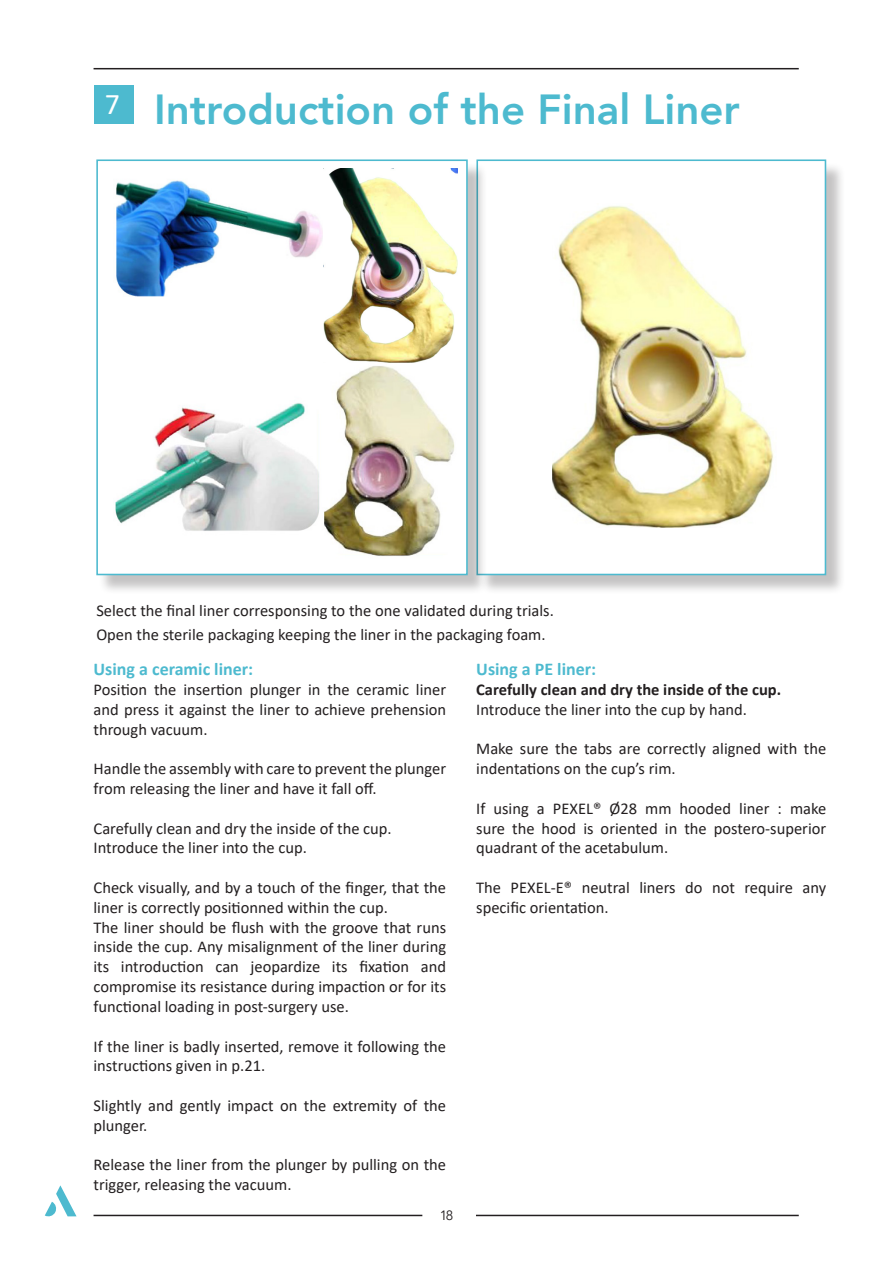
<style>
.page{position:relative;width:893px;height:1263px;background:#fff}
.page>*{position:absolute;margin:0;border:0;box-sizing:border-box;transform-origin:0 0}
.Titre_Surgical_Technique{font:800 42px "Avenir";color:#4dbacf}
.t1{font:30px "Calibri";color:#fff}
.t2{font:700 18px "Calibri";color:#4dbacf}
.t3{font:16.5px/19.8px "Calibri";color:#231f20}
.t4{font:700 16.5px "Calibri";color:#231f20}
.t5{font:13.5px "Avenir";color:#231f20}
</style>
<div class="page">
<svg style="left:45px;top:1185px;width:32px;height:32px"></svg>
<hr style="left:94px;top:68px;width:705px;height:1px;background:#231f20">
<hr style="left:94px;top:1215px;width:328px;height:1px;background:#231f20">
<hr style="left:476px;top:1215px;width:323px;height:1px;background:#231f20">
<div style="left:479px;top:162px;width:367px;height:433px;background:#231f20;opacity:.27"></div>
<div style="left:476px;top:159px;width:350px;height:416px;background:#fff;border:2px solid #4dbacf"></div>
<div style="left:99px;top:162px;width:388px;height:433px;background:#231f20;opacity:.27"></div>
<div style="left:96px;top:159px;width:372px;height:416px;background:#fff;border:2px solid #4dbacf"></div>
<div style="left:94px;top:85px;width:39px;height:39px;background:#4dbacf"></div>
<img style="left:116px;top:180px;width:207px;height:117px">
<img style="left:323px;top:169px;width:135px;height:194px">
<img style="left:115px;top:366px;width:340px;height:190px">
<img style="left:553px;top:206px;width:221px;height:321px">
<p class="t1" style="left:105px;top:83px;width:17px">7</p>
<p class="Titre_Surgical_Technique" style="left:154px;top:76px;width:587px">Introduction of the Final Liner</p>
<p class="t3" style="left:96px;top:600px;width:459px">Select the final liner corresponsing to the one validated during trials.</p>
<p class="t3" style="left:96px;top:624px;width:451px">Open the sterile packaging keeping the liner in the packaging foam.</p>
<p class="t2" style="left:94px;top:656px;width:161px">Using a ceramic liner:</p>
<p class="t3" style="left:94px;top:679px;width:354px;text-align:justify">Position the insertion plunger in the ceramic liner and press it against the liner to achieve prehension through vacuum.</p>
<p class="t3" style="left:94px;top:758px;width:354px">Handle the assembly with care to prevent the plunger from releasing the liner and have it fall off.</p>
<p class="t3" style="left:94px;top:818px;width:300px">Carefully clean and dry the inside of the cup.</p>
<p class="t3" style="left:94px;top:838px;width:215px">Introduce the liner into the cup.</p>
<p class="t3" style="left:94px;top:877px;width:354px">Check visually, and by a touch of the finger, that the liner is correctly positionned within the cup.</p>
<p class="t3" style="left:94px;top:917px;width:354px;text-align:justify">The liner should be flush with the groove that runs inside the cup. Any misalignment of the liner during its introduction can jeopardize its fixation and compromise its resistance during impaction or for its functional loading in post-surgery use.</p>
<p class="t3" style="left:94px;top:1036px;width:354px">If the liner is badly inserted, remove it following the instructions given in p.21.</p>
<p class="t3" style="left:94px;top:1095px;width:354px">Slightly and gently impact on the extremity of the plunger.</p>
<p class="t3" style="left:94px;top:1154px;width:354px">Release the liner from the plunger by pulling on the trigger, releasing the vacuum.</p>
<p class="t2" style="left:476px;top:656px;width:121px">Using a PE liner:</p>
<p class="t4" style="left:476px;top:678px;width:306px">Carefully clean and dry the inside of the cup.</p>
<p class="t3" style="left:476px;top:699px;width:272px">Introduce the liner into the cup by hand.</p>
<p class="t3" style="left:476px;top:739px;width:351px">Make sure the tabs are correctly aligned with the indentations on the cup’s rim.</p>
<p class="t3" style="left:476px;top:798px;width:351px;text-align:justify">If using a PEXEL® Ø28 mm hooded liner : make sure the hood is oriented in the postero-superior quadrant of the acetabulum.</p>
<p class="t3" style="left:476px;top:877px;width:351px">The PEXEL-E® neutral liners do not require any specific orientation.</p>
<p class="t5" style="left:440px;top:1207px;width:15px">18</p>
</div>
